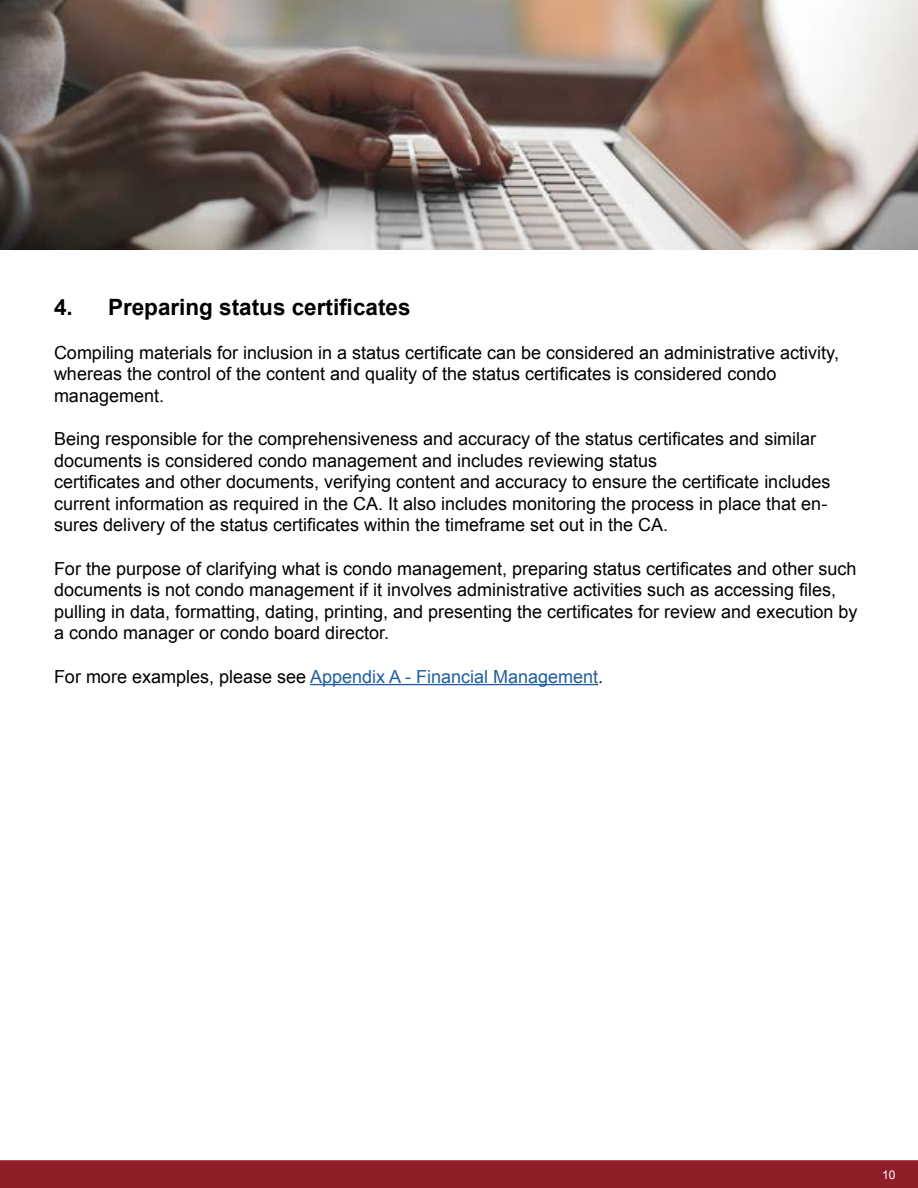
<style>
.page{position:relative;width:918px;height:1188px;background:#fff}
.page>*{position:absolute;margin:0;border:0;box-sizing:border-box;transform-origin:0 0}
.t1{font:700 22.5px "Arial";color:#000}
.t2{font:18px/21.6px "Arial";color:#000}
.t3{font:18px "Arial";color:#215e9e}
.t4{font:12px "Arial";color:#fff}
.s1{color:#000}
</style>
<div class="page">
<hr style="left:310px;top:684px;width:288px;height:1px;background:#215e9e">
<div style="left:1px;top:1161px;width:916px;height:26px;background:#901e28"></div>
<div style="left:0;top:1160px;width:918px;height:28px;border:2px solid #901e28"></div>
<img style="left:0;top:0;width:918px;height:250px">
<p class="t1" style="left:54px;top:293px;width:358px">4. Preparing status certificates</p>
<p class="t2" style="left:54px;top:342px;width:787px">Compiling materials for inclusion in a status certificate can be considered an administrative activity, whereas the control of the content and quality of the status certificates is considered condo management.</p>
<p class="t2" style="left:54px;top:428px;width:778px">Being responsible for the comprehensiveness and accuracy of the status certificates and similar documents is considered condo management and includes reviewing status<br>certificates and other documents, verifying content and accuracy to ensure the certificate includes current information as required in the CA. It also includes monitoring the process in place that en&shy;sures delivery of the status certificates within the timeframe set out in the CA.</p>
<p class="t2" style="left:54px;top:558px;width:805px">For the purpose of clarifying what is condo management, preparing status certificates and other such documents is not condo management if it involves administrative activities such as accessing files, pulling in data, formatting, dating, printing, and presenting the certificates for review and execution by a condo manager or condo board director.</p>
<p class="t3" style="left:54px;top:665px;width:551px"><span class="s1">For more examples, please see</span> Appendix A - Financial Management<span class="s1">.</span></p>
<p class="t4" style="left:882px;top:1167px;width:15px">10</p>
</div>
